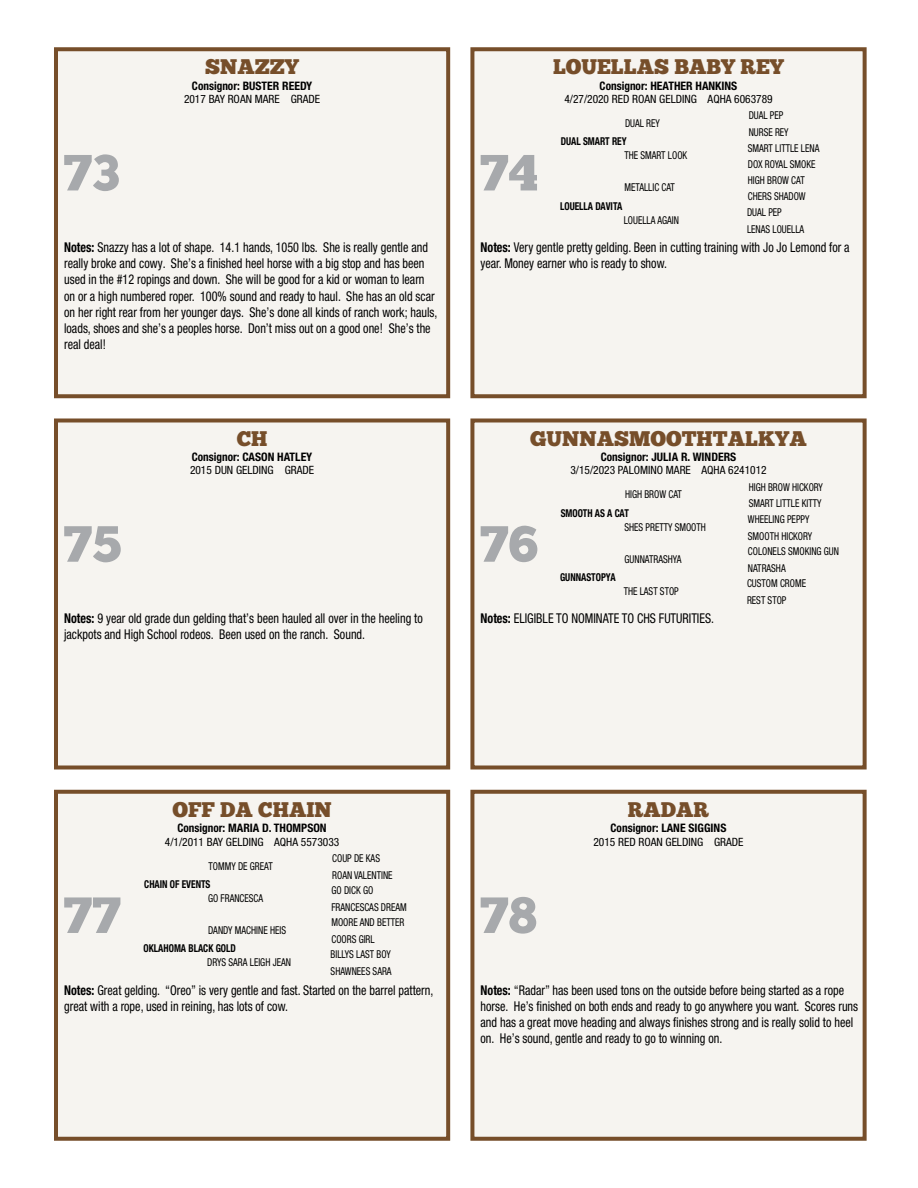
<style>
.page{position:relative;width:918px;height:1188px;background:#fff}
.page>*{position:absolute;margin:0;border:0;box-sizing:border-box;transform-origin:0 0}
.t1{font:50.85px "Chunk Five";color:#a7a9ac}
.t2{font:21.15px "Chunk Five";color:#764e2a}
.t3{font:condensed 13.5px/16.2px "Helvetica Neue LT Pro";color:#000;scale:.9 1}
.t4{font:700 condensed 11.7px "Helvetica Neue LT Pro";color:#000;scale:.96 1}
.t5{font:condensed 11.4px "Helvetica Neue LT Pro";color:#000}
.t6{font:condensed 10.8px/16.8px "Helvetica Neue LT Pro";color:#000;scale:.87 1}
.t7{font:700 condensed 10.8px "Helvetica Neue LT Pro";color:#000;scale:.87 1}
.s1{font-weight:700}
</style>
<div class="page">
<div style="left:56px;top:49px;width:392px;height:347px;background:#f6f4f0"></div>
<div style="left:54px;top:47px;width:396px;height:351px;border:4px solid #764e2a"></div>
<div style="left:472px;top:49px;width:393px;height:347px;background:#f6f4f0"></div>
<div style="left:470px;top:47px;width:397px;height:351px;border:4px solid #764e2a"></div>
<div style="left:56px;top:420px;width:392px;height:348px;background:#f6f4f0"></div>
<div style="left:54px;top:418px;width:396px;height:351px;border:4px solid #764e2a"></div>
<div style="left:472px;top:420px;width:393px;height:348px;background:#f6f4f0"></div>
<div style="left:470px;top:418px;width:397px;height:351px;border:4px solid #764e2a"></div>
<div style="left:56px;top:792px;width:392px;height:347px;background:#f6f4f0"></div>
<div style="left:54px;top:790px;width:396px;height:351px;border:4px solid #764e2a"></div>
<div style="left:472px;top:792px;width:393px;height:347px;background:#f6f4f0"></div>
<div style="left:470px;top:790px;width:397px;height:351px;border:4px solid #764e2a"></div>
<h1 class="t1" style="left:63px;top:149px;width:58px">73</h1>
<h2 class="t2" style="left:205px;top:57px;width:96px">SNAZZY</h2>
<p class="t4" style="left:192px;top:79px;width:127px">Consignor: BUSTER REEDY</p>
<p class="t5" style="left:184px;top:92px;width:138px">2017 BAY ROAN MARE GRADE</p>
<p class="t3" style="left:64px;top:239px;width:416px"><span class="s1">Notes:</span> Snazzy has a lot of shape. 14.1 hands, 1050 lbs. She is really gentle and really broke and cowy. She’s a finished heel horse with a big stop and has been used in the #12 ropings and down. She will be good for a kid or woman to learn on or a high numbered roper. 100% sound and ready to haul. She has an old scar on her right rear from her younger days. She’s done all kinds of ranch work; hauls, loads, shoes and she’s a peoples horse. Don’t miss out on a good one! She’s the real deal!</p>
<h1 class="t1" style="left:63px;top:520px;width:60px">75</h1>
<h2 class="t2" style="left:237px;top:428px;width:32px">CH</h2>
<p class="t4" style="left:192px;top:450px;width:127px">Consignor: CASON HATLEY</p>
<p class="t5" style="left:190px;top:464px;width:126px">2015 DUN GELDING GRADE</p>
<p class="t3" style="left:64px;top:610px;width:400px"><span class="s1">Notes:</span> 9 year old grade dun gelding that’s been hauled all over in the heeling to jackpots and High School rodeos. Been used on the ranch. Sound.</p>
<h1 class="t1" style="left:480px;top:149px;width:60px">74</h1>
<h2 class="t2" style="left:553px;top:57px;width:233px">LOUELLAS BABY REY</h2>
<p class="t4" style="left:600px;top:79px;width:145px">Consignor: HEATHER HANKINS</p>
<p class="t5" style="left:564px;top:92px;width:210px">4/27/2020 RED ROAN GELDING AQHA 6063789</p>
<p class="t6" style="left:625px;top:115px;width:42px">DUAL REY</p>
<p class="t6" style="left:749px;top:107px;width:47px">DUAL PEP<br>NURSE REY</p>
<p class="t6" style="left:625px;top:147px;width:74px">THE SMART LOOK</p>
<p class="t6" style="left:748px;top:139px;width:84px">SMART LITTLE LENA<br>DOX ROYAL SMOKE</p>
<p class="t7" style="left:561px;top:135px;width:77px">DUAL SMART REY</p>
<p class="t6" style="left:625px;top:179px;width:59px">METALLIC CAT</p>
<p class="t6" style="left:748px;top:171px;width:68px">HIGH BROW CAT<br>CHERS SHADOW</p>
<p class="t6" style="left:624px;top:211px;width:65px">LOUELLA AGAIN</p>
<p class="t6" style="left:747px;top:204px;width:67px">DUAL PEP<br>LENAS LOUELLA</p>
<p class="t7" style="left:560px;top:199px;width:73px">LOUELLA DAVITA</p>
<p class="t3" style="left:481px;top:239px;width:412px"><span class="s1">Notes:</span> Very gentle pretty gelding. Been in cutting training with Jo Jo Lemond for a year. Money earner who is ready to show.</p>
<h2 class="t2" style="left:530px;top:428px;width:278px">GUNNASMOOTHTALKYA</h2>
<p class="t4" style="left:601px;top:450px;width:143px">Consignor: JULIA R. WINDERS</p>
<p class="t5" style="left:570px;top:464px;width:198px">3/15/2023 PALOMINO MARE AQHA 6241012</p>
<h1 class="t1" style="left:480px;top:520px;width:60px">76</h1>
<p class="t6" style="left:625px;top:486px;width:67px">HIGH BROW CAT</p>
<p class="t6" style="left:749px;top:478px;width:87px">HIGH BROW HICKORY<br>SMART LITTLE KITTY</p>
<p class="t6" style="left:625px;top:518px;width:95px">SHES PRETTY SMOOTH</p>
<p class="t6" style="left:748px;top:510px;width:75px">WHEELING PEPPY<br>SMOOTH HICKORY</p>
<p class="t7" style="left:561px;top:506px;width:80px">SMOOTH AS A CAT</p>
<p class="t7" style="left:560px;top:571px;width:65px">GUNNASTOPYA</p>
<p class="t6" style="left:625px;top:550px;width:67px">GUNNATRASHYA</p>
<p class="t6" style="left:748px;top:543px;width:106px">COLONELS SMOKING GUN<br>NATRASHA</p>
<p class="t6" style="left:624px;top:583px;width:65px">THE LAST STOP</p>
<p class="t6" style="left:747px;top:575px;width:69px">CUSTOM CROME<br>REST STOP</p>
<p class="t3" style="left:481px;top:610px;width:261px"><span class="s1">Notes:</span> ELIGIBLE TO NOMINATE TO CHS FUTURITIES.</p>
<h1 class="t1" style="left:63px;top:892px;width:59px">77</h1>
<h2 class="t2" style="left:172px;top:800px;width:161px">OFF DA CHAIN</h2>
<p class="t4" style="left:178px;top:821px;width:157px">Consignor: MARIA D. THOMPSON</p>
<p class="t5" style="left:165px;top:835px;width:176px">4/1/2011 BAY GELDING AQHA 5573033</p>
<p class="t6" style="left:209px;top:857px;width:75px">TOMMY DE GREAT</p>
<p class="t6" style="left:332px;top:850px;width:71px">COUP DE KAS<br>ROAN VALENTINE</p>
<p class="t6" style="left:208px;top:889px;width:65px">GO FRANCESCA</p>
<p class="t6" style="left:331px;top:882px;width:88px">GO DICK GO<br>FRANCESCAS DREAM</p>
<p class="t7" style="left:144px;top:942px;width:108px">OKLAHOMA BLACK GOLD</p>
<p class="t7" style="left:144px;top:878px;width:78px">CHAIN OF EVENTS</p>
<p class="t6" style="left:208px;top:922px;width:91px">DANDY MACHINE HEIS</p>
<p class="t6" style="left:331px;top:914px;width:85px">MOORE AND BETTER<br>COORS GIRL</p>
<p class="t6" style="left:207px;top:954px;width:98px">DRYS SARA LEIGH JEAN</p>
<p class="t6" style="left:331px;top:946px;width:72px">BILLYS LAST BOY<br>SHAWNEES SARA</p>
<p class="t3" style="left:64px;top:982px;width:412px"><span class="s1">Notes:</span> Great gelding. “Oreo” is very gentle and fast. Started on the barrel pattern, great with a rope, used in reining, has lots of cow.</p>
<h1 class="t1" style="left:480px;top:892px;width:59px">78</h1>
<h2 class="t2" style="left:628px;top:800px;width:83px">RADAR</h2>
<p class="t4" style="left:611px;top:821px;width:122px">Consignor: LANE SIGGINS</p>
<p class="t5" style="left:593px;top:835px;width:152px">2015 RED ROAN GELDING GRADE</p>
<p class="t3" style="left:481px;top:982px;width:421px"><span class="s1">Notes:</span> “Radar” has been used tons on the outside before being started as a rope horse. He’s finished on both ends and ready to go anywhere you want. Scores runs and has a great move heading and always finishes strong and is really solid to heel on. He’s sound, gentle and ready to go to winning on.</p>
</div>
